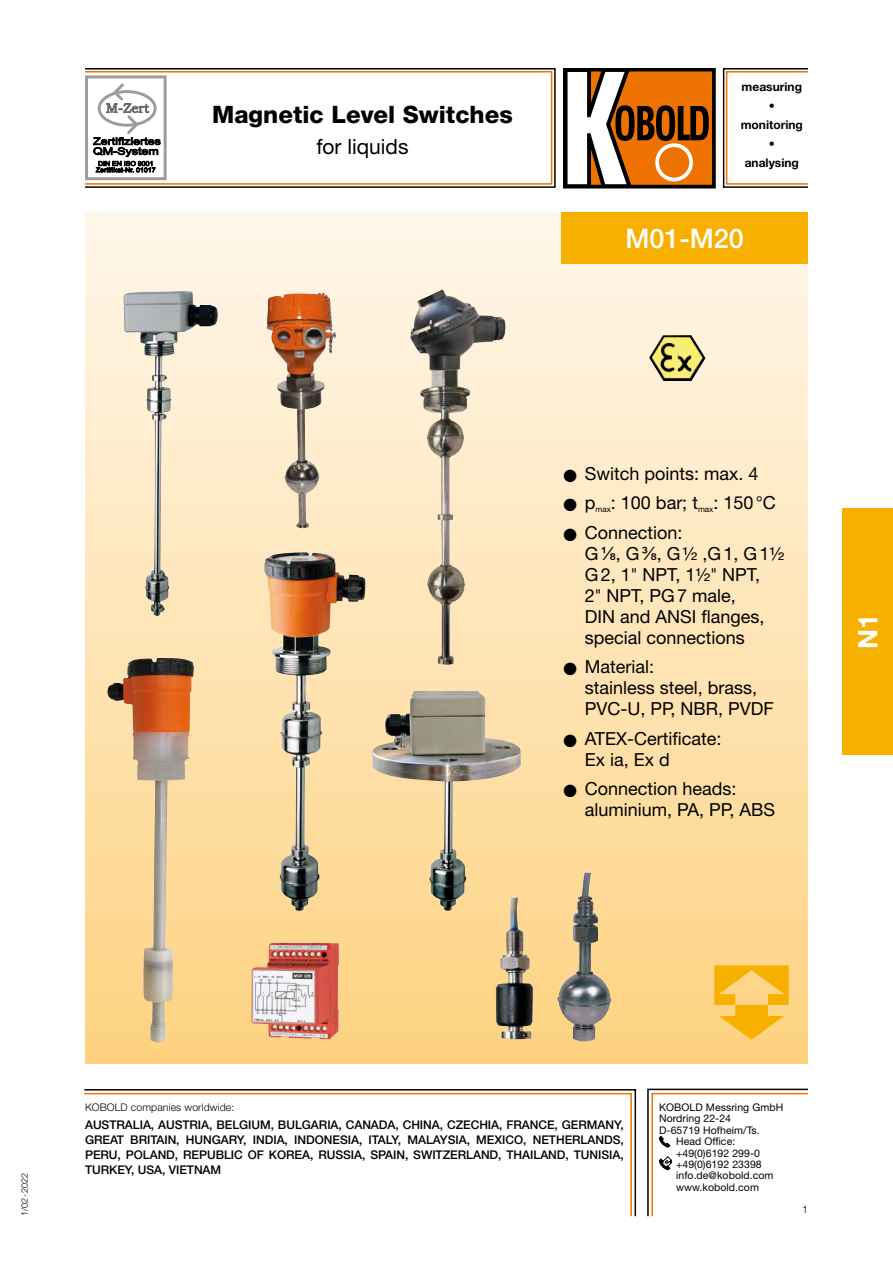
<style>
.page{position:relative;width:893px;height:1263px;background:#fff}
.page>*{position:absolute;margin:0;border:0;box-sizing:border-box;transform-origin:0 0}
.t1{font:500 27px "Helvetica Neue LT Std";color:#fff}
.t2{font:700 27px "Helvetica Neue LT Std";color:#fff}
.t3{font:800 24px "Helvetica Neue LT Std";color:#000}
.t4{font:21px "Helvetica Neue LT Std";color:#000}
.t5{font:18px/21px "Helvetica Neue LT Std";color:#000}
.t6{font:500 12px/15px "Helvetica Neue LT Std";letter-spacing:-.005em;color:#000;text-align:justify}
.t7{font:700 12px/19px "Helvetica Neue LT Std";color:#000;text-align:center}
.t8{font:10.5px "Helvetica Neue LT Std";letter-spacing:.005em;color:#000}
.t9{font:300 10.5px "Helvetica Neue LT Std";letter-spacing:.01em;color:#000}
.t10{font:300 9px "Helvetica Neue LT Std";color:#000}
.s1{font-family:"Arial"}
.s2{font-weight:300}
</style>
<div class="page">
<div style="left:85px;top:213px;width:723px;height:850px;background:linear-gradient(to bottom,#fdf4e9,#ffd381)"></div>
<div style="left:84px;top:71px;width:468px;height:114px;border:2px solid #ed7201"></div>
<div style="left:726px;top:71px;width:83px;height:114px;border:2px solid #ed7201"></div>
<div style="left:84px;top:68px;width:472px;height:120px;border:2px solid #000"></div>
<div style="left:723px;top:68px;width:86px;height:120px;border:2px solid #000"></div>
<svg style="left:563px;top:68px;width:149px;height:120px"></svg>
<div style="left:655px;top:143px;width:38px;height:38px;border:4px solid #fff;border-radius:50%"></div>
<div style="left:85px;top:75px;width:82px;height:105px;border:3px solid #9c9c9c"></div>
<svg style="left:93px;top:83px;width:68px;height:90px"></svg>
<svg style="left:714px;top:965px;width:75px;height:75px;background:#fac13f"></svg>
<div style="left:561px;top:213px;width:247px;height:51px;background:#f8b000"></div>
<svg style="left:84px;top:1089px;width:553px;height:128px"></svg>
<div style="left:842px;top:508px;width:51px;height:247px;background:#f8b000"></div>
<img style="left:251px;top:943px;width:88px;height:96px">
<img style="left:496px;top:897px;width:37px;height:142px">
<img style="left:264px;top:555px;width:81px;height:356px">
<img style="left:123px;top:291px;width:51px;height:325px">
<img style="left:106px;top:658px;width:84px;height:385px">
<img style="left:371px;top:691px;width:150px;height:220px">
<img style="left:410px;top:301px;width:97px;height:364px">
<img style="left:557px;top:872px;width:55px;height:170px">
<img style="left:649px;top:335px;width:56px;height:46px">
<img style="left:266px;top:293px;width:58px;height:236px">
<svg style="left:647px;top:1088px;width:162px;height:129px"></svg>
<svg style="left:564px;top:469px;width:12px;height:13px"></svg>
<svg style="left:564px;top:499px;width:12px;height:12px"></svg>
<svg style="left:564px;top:528px;width:12px;height:13px"></svg>
<svg style="left:564px;top:663px;width:12px;height:12px"></svg>
<svg style="left:564px;top:734px;width:12px;height:13px"></svg>
<svg style="left:564px;top:785px;width:12px;height:12px"></svg>
<h2 class="t3" style="left:212px;top:100px;width:302px">Magnetic Level Switches</h2>
<p class="t4" style="left:316px;top:134px;width:94px">for liquids</p>
<p class="t7" style="left:741px;top:77px;width:64px">measuring • monitoring • analysing</p>
<h1 class="t1" style="left:625px;top:222px;width:120px">M01-M20</h1>
<p class="t5" style="left:585px;top:458px;width:193px;line-height:29.5px">Switch points: max. 4 p<sub>max</sub>: 100 bar; t<sub>max</sub>: 150°C<br>Connection:</p>
<p class="t5" style="left:585px;top:542px;width:201px">G<span class="s1">⅛</span>, G <span class="s1">⅜</span>, G½ ,G1, G1½<br>G2, 1<span class="s2">"</span> NPT, 1½<span class="s2">"</span> NPT,<br>2<span class="s2">"</span> NPT, PG7 male,<br>DIN and ANSI flanges, special connections</p>
<p class="t5" style="left:585px;top:656px;width:191px">Material:<br>stainless steel, brass,<br>PVC-U, PP, NBR, PVDF</p>
<p class="t5" style="left:585px;top:727px;width:138px">ATEX-Certificate:<br>Ex ia, Ex d</p>
<p class="t5" style="left:585px;top:778px;width:192px">Connection heads: aluminium, PA, PP, ABS</p>
<h1 class="t2" style="left:851px;top:649px;width:37px;rotate:-90deg">N1</h1>
<p class="t10" style="left:19px;top:1216px;width:45px;rotate:-90deg">1/02-2022</p>
<p class="t9" style="left:85px;top:1101px;width:151px">KOBOLD companies worldwide:</p>
<p class="t6" style="left:85px;top:1117px;width:540px">AUSTRALIA, AUSTRIA, BELGIUM, BULGARIA, CANADA, CHINA, CZECHIA, FRANCE, GERMANY, GREAT BRITAIN, HUNGARY, INDIA, INDONESIA, ITALY, MALAYSIA, MEXICO, NETHERLANDS, PERU, POLAND, REPUBLIC</p>
<p class="t6" style="left:248px;top:1147px;width:39px">OF KOREA</p>
<p class="t6" style="left:310px;top:1147px;width:315px">, RUSSIA, SPAIN, SWITZERLAND, THAILAND, TUNISIA,</p>
<p class="t6" style="left:85px;top:1162px;width:9px">TURKEY</p>
<p class="t6" style="left:131px;top:1162px;width:92px">, USA, VIETNAM</p>
<p class="t8" style="left:659px;top:1101px;width:126px">KOBOLD Messring GmbH</p>
<p class="t8" style="left:659px;top:1112px;width:74px">Nordring 22-24</p>
<p class="t8" style="left:659px;top:1124px;width:102px">D-65719 Hofheim/Ts.</p>
<p class="t8" style="left:676px;top:1135px;width:61px">Head Office:</p>
<p class="t8" style="left:676px;top:1146px;width:85px">+49(0)6192 299-0</p>
<p class="t8" style="left:676px;top:1158px;width:87px">+49(0)6192 23398</p>
<p class="t8" style="left:676px;top:1169px;width:99px">info.de@kobold.com</p>
<p class="t8" style="left:676px;top:1181px;width:84px">www.kobold.com</p>
<p class="t9" style="left:802px;top:1203px;width:7px">1</p>
</div>
